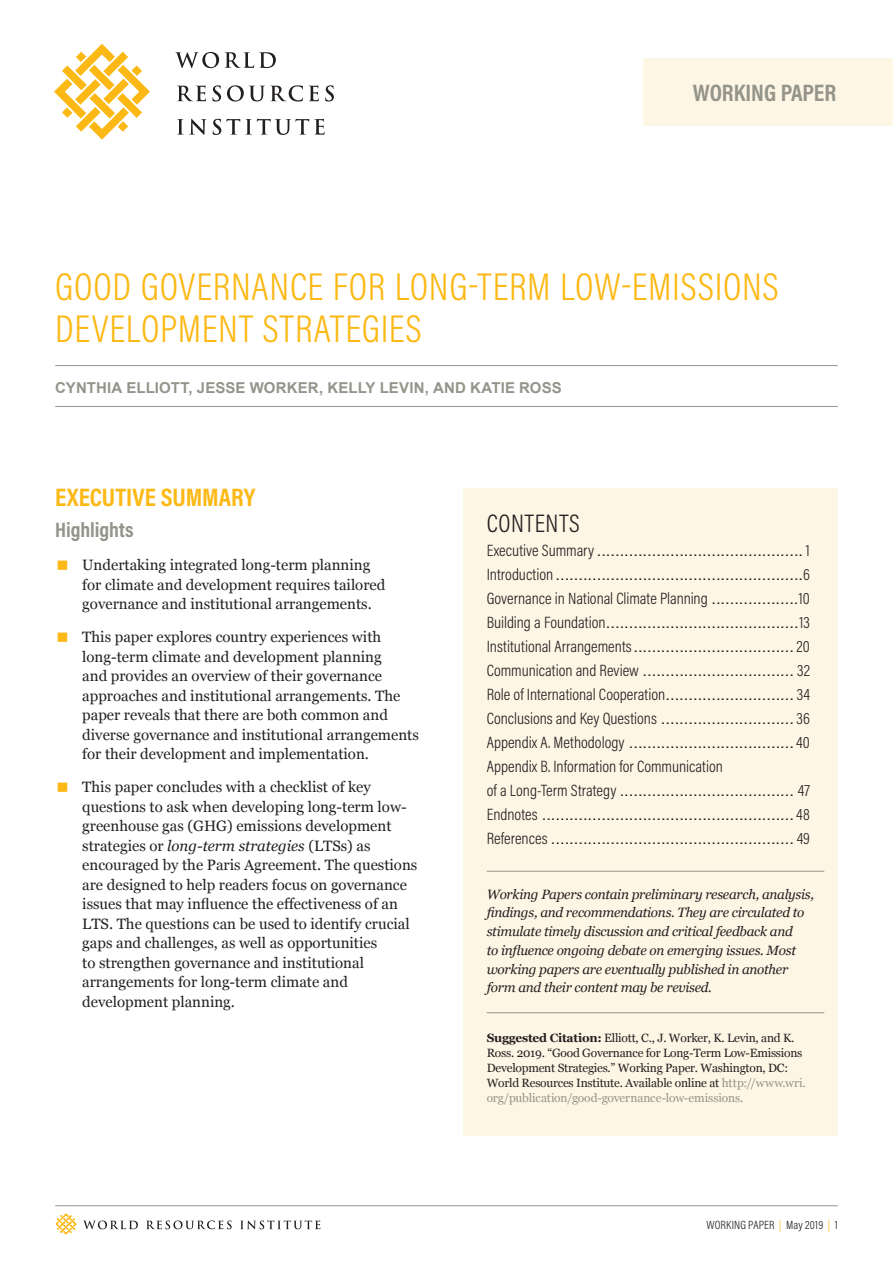
<style>
.page{position:relative;width:893px;height:1263px;background:#fff}
.page>*{position:absolute;margin:0;border:0;box-sizing:border-box;transform-origin:0 0}
.WP_Title{font:300 39px/42px "Acumin Pro Cond";letter-spacing:.02em;color:#fcb814}
.Body_Header{font:700 25.5px "Acumin Pro Cond";color:#fcb814}
.WP_ToC_Header{font:300 25.5px "Acumin Pro Cond";letter-spacing:.03em;color:#231f20}
.t1{font:700 24px "Acumin Pro Cond";color:#94948a}
.Body_Subhead_1{font:700 21px "Acumin Pro Cond";letter-spacing:-.005em;color:#94948a}
.WP_ToC_Body{font:16.5px "Arial";color:#231f20}
.WP_ToC_Body-2{font:300 16.5px/24px "Acumin Pro Cond";color:#231f20}
.t2{font:15px/19.5px "Georgia";color:#231f20}
.WP_Authors{font:700 15px "Arial";letter-spacing:.01em;color:#94948a}
.WP_Disclaimer{font:italic 13.5px/18.8px "Georgia";letter-spacing:-.02em;color:#231f20}
.WP_Cover_Citation{font:12px/15px "Georgia";letter-spacing:-.02em;color:#231f20}
.t3{font:300 12px "Acumin Pro Cond";letter-spacing:.015em;color:#231f20}
.s1{font-size:42px;color:#fcb814}
.s2{font-style:italic}
.s3{font-family:"Acumin Pro Cond";font-weight:300}
.s4{font-family:"Arial";font-weight:400}
.s5{font-weight:700}
.s6{color:#94948a}
.s7{color:#fcb814}
</style>
<div class="page">
<svg style="left:54px;top:44px;width:96px;height:96px"></svg>
<svg style="left:175px;top:52px;width:44px;height:16px"></svg>
<svg style="left:225px;top:52px;width:51px;height:16px"></svg>
<svg style="left:177px;top:85px;width:29px;height:16px"></svg>
<svg style="left:212px;top:85px;width:9px;height:17px"></svg>
<svg style="left:227px;top:85px;width:76px;height:17px"></svg>
<svg style="left:309px;top:85px;width:10px;height:16px"></svg>
<svg style="left:325px;top:85px;width:9px;height:17px"></svg>
<svg style="left:177px;top:119px;width:29px;height:16px"></svg>
<svg style="left:213px;top:119px;width:112px;height:16px"></svg>
<svg style="left:55px;top:1213px;width:22px;height:22px"></svg>
<svg style="left:83px;top:1220px;width:55px;height:9px"></svg>
<svg style="left:146px;top:1220px;width:86px;height:9px"></svg>
<svg style="left:240px;top:1220px;width:80px;height:9px"></svg>
<hr style="left:55px;top:1205px;width:783px;height:1px;background:#94948a">
<div style="left:643px;top:58px;width:250px;height:68px;background:#fef6e5"></div>
<hr style="left:55px;top:365px;width:783px;height:1px;background:#94948a">
<hr style="left:55px;top:406px;width:783px;height:1px;background:#94948a">
<div style="left:463px;top:488px;width:375px;height:647px;background:#fef6e5"></div>
<hr style="left:487px;top:871px;width:337px;height:1px;background:#94948a">
<hr style="left:487px;top:1012px;width:337px;height:1px;background:#94948a">
<h3 class="t1" style="left:693px;top:77px;width:145px">WORKING PAPER</h3>
<p class="WP_Title" style="left:55px;top:265px;width:725px">GOOD GOVERNANCE FOR LONG-TERM LOW-EMISSIONS<br>DEVELOPMENT STRATEGIES</p>
<p class="WP_Authors" style="left:55px;top:378px;width:508px">CYNTHIA ELLIOTT, JESSE WORKER, KELLY LEVIN, AND KATIE ROSS</p>
<p class="Body_Header" style="left:55px;top:481px;width:202px">EXECUTIVE SUMMARY</p>
<p class="Body_Subhead_1" style="left:55px;top:516px;width:80px">Highlights</p>
<p class="t2" style="left:82px;top:555px;width:305px;text-indent:-27px"><span class="s1">▪</span> Undertaking integrated long-term planning for climate and development requires tailored governance and institutional arrangements.</p>
<p class="t2" style="left:82px;top:627px;width:338px;text-indent:-27px"><span class="s1">▪</span> This paper explores country experiences with long-term climate and development planning<br>and provides an overview of their governance approaches and institutional arrangements. The paper reveals that there are both common and diverse governance and institutional arrangements for their development and implementation.</p>
<p class="t2" style="left:82px;top:777px;width:337px;text-indent:-27px"><span class="s1">▪</span> This paper concludes with a checklist of key questions to ask when developing long-term low&shy;greenhouse gas (GHG) emissions development strategies or <span class="s2">long-term strategies</span> (LTSs) as encouraged by the Paris Agreement. The questions are designed to help readers focus on governance issues that may influence the effectiveness of an LTS. The questions can be used to identify crucial gaps and challenges, as well as opportunities<br>to strengthen governance and institutional arrangements for long-term climate and development planning.</p>
<p class="WP_ToC_Header" style="left:487px;top:507px;width:95px">CONTENTS</p>
<p class="WP_ToC_Body" style="left:487px;top:539px;width:325px"><span class="s3">Executive Summary</span> ............................................. <span class="s3">1</span></p>
<p class="WP_ToC_Body" style="left:487px;top:563px;width:325px"><span class="s3">Introduction</span> ......................................................<span class="s3">6</span></p>
<p class="WP_ToC_Body-2" style="left:487px;top:586px;width:325px">Governance in National Climate Planning <span class="s4">...................</span>10</p>
<p class="WP_ToC_Body" style="left:487px;top:611px;width:325px"><span class="s3">Building a Foundation</span>..........................................<span class="s3">13</span></p>
<p class="WP_ToC_Body" style="left:487px;top:635px;width:325px"><span class="s3">Institutional Arrangements</span>................................... <span class="s3">20</span></p>
<p class="WP_ToC_Body" style="left:487px;top:659px;width:325px"><span class="s3">Communication and Review</span> ................................. <span class="s3">32</span></p>
<p class="WP_ToC_Body-2" style="left:487px;top:682px;width:325px">Role of International Cooperation<span class="s4">............................</span> 34</p>
<p class="WP_ToC_Body" style="left:487px;top:707px;width:325px"><span class="s3">Conclusions and Key Questions</span> ............................. <span class="s3">36</span></p>
<p class="WP_ToC_Body" style="left:487px;top:731px;width:325px"><span class="s3">Appendix A. Methodology</span> ....................................<span class="s3">40</span></p>
<p class="WP_ToC_Body-2" style="left:487px;top:754px;width:325px">Appendix B. Information for Communication<br>of a Long-Term Strategy <span class="s4">......................................</span> 47</p>
<p class="WP_ToC_Body" style="left:487px;top:803px;width:325px"><span class="s3">Endnotes</span> .......................................................<span class="s3">48</span></p>
<p class="WP_ToC_Body" style="left:487px;top:827px;width:325px"><span class="s3">References</span> ..................................................... <span class="s3">49</span></p>
<p class="WP_Disclaimer" style="left:487px;top:884px;width:329px">Working Papers contain preliminary research, analysis, findings, and recommendations. They are circulated to stimulate timely discussion and critical feedback and<br>to influence ongoing debate on emerging issues. Most working papers are eventually published in another form and their content may be revised.</p>
<p class="WP_Cover_Citation" style="left:487px;top:1030px;width:321px"><span class="s5">Suggested Citation:</span> Elliott, C., J. Worker, K. Levin, and K.<br>Ross. 2019. “Good Governance for Long-Term Low-Emissions Development Strategies.” Working Paper. Washington, DC:<br>World Resources Institute. Available online at <span class="s6">http://www.wri. org/publication/good-governance-low-emissions.</span></p>
<p class="t3" style="left:706px;top:1217px;width:133px">WORKING PAPER <span class="s7">|</span> May 2019 <span class="s7">|</span> 1</p>
</div>
